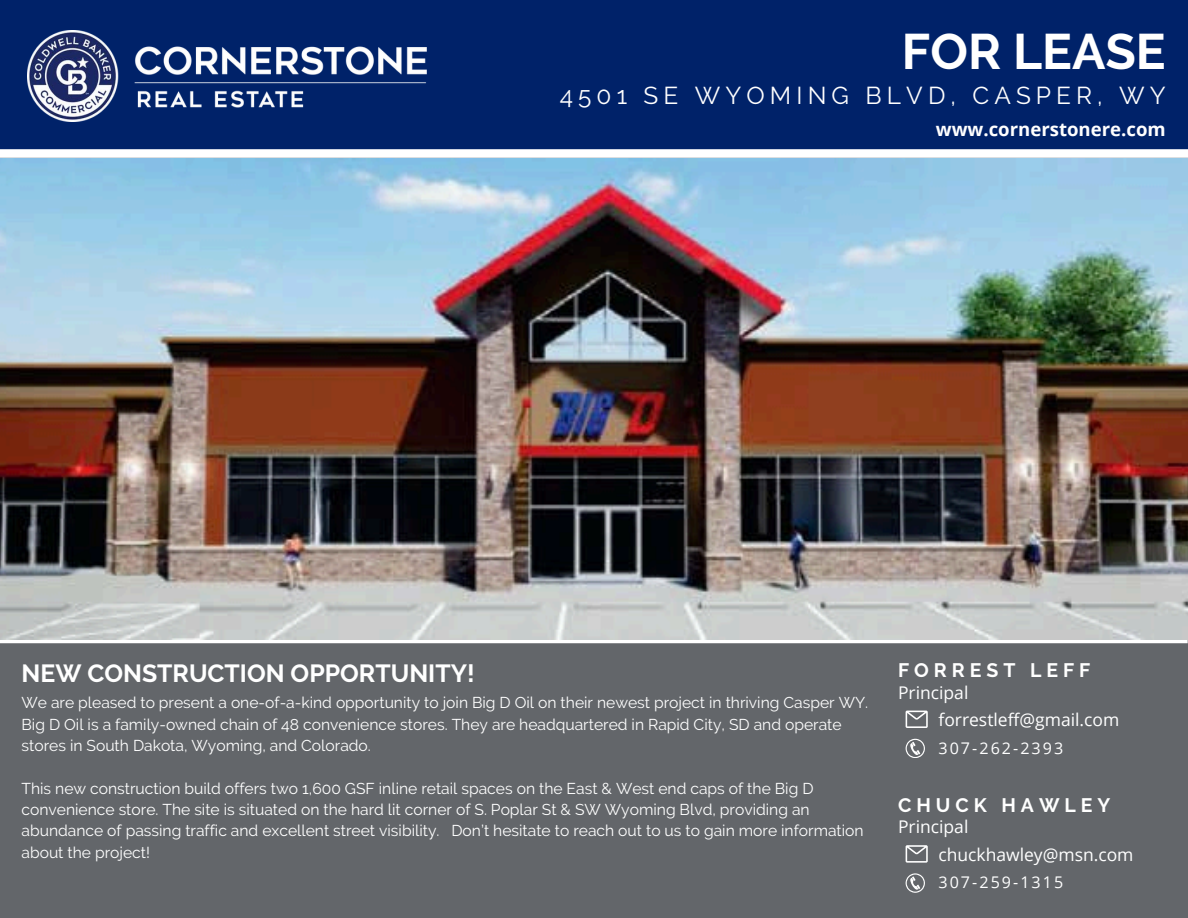
<style>
.page{position:relative;width:1188px;height:918px;background:#fff}
.page>*{position:absolute;margin:0;border:0;box-sizing:border-box;transform-origin:0 0}
.t1{font:700 49.8px "Raleway";color:#fff}
.t2{font:700 24.75px "Raleway";color:#fff}
.t3{font:24.45px "Raleway";letter-spacing:.21em;color:#fff}
.t4{font:700 19.5px "Raleway";letter-spacing:.255em;color:#fff}
.t5{font:700 18.6px "Open Sans";color:#fff}
.t6{font:17.55px "Open Sans";color:#fff}
.t7{font:16.05px "Open Sans";letter-spacing:.13em;color:#fff}
.t8{font:15.6px/21.3px "Raleway";color:#fff}
</style>
<div class="page">
<div style="left:0;top:0;width:1188px;height:153px;background:#002269"></div>
<div style="left:0;top:639px;width:1188px;height:279px;background:#63666a"></div>
<div style="left:0;top:149px;width:1188px;height:8px;background:#fff"></div>
<div style="left:0;top:635px;width:1188px;height:8px;background:#fff"></div>
<svg style="left:906px;top:845px;width:22px;height:17px"></svg>
<svg style="left:906px;top:873px;width:19px;height:19px"></svg>
<svg style="left:906px;top:711px;width:22px;height:16px"></svg>
<svg style="left:906px;top:739px;width:19px;height:19px"></svg>
<img style="left:27px;top:31px;width:400px;height:91px">
<img style="left:0;top:158px;width:1188px;height:482px">
<h6 class="t1" style="left:902px;top:22px;width:265px">FOR LEASE</h6>
<p class="t3" style="left:560px;top:81px;width:608px">4501 SE WYOMING BLVD, CASPER, WY</p>
<p class="t5" style="left:936px;top:117px;width:231px">www.cornerstonere.com</p>
<h6 class="t2" style="left:22px;top:658px;width:455px">NEW CONSTRUCTION OPPORTUNITY!</h6>
<h6 class="t8" style="left:22px;top:692px;width:848px">We are pleased to present a one-of-a-kind opportunity to join Big D Oil on their newest project in thriving Casper WY.<br>Big D Oil is a family-owned chain of 48 convenience stores. They are headquartered in Rapid City, SD and operate stores in South Dakota, Wyoming, and Colorado.</h6>
<h4 class="t8" style="left:22px;top:778px;width:844px">This new construction build offers two 1,600 GSF inline retail spaces on the East &amp; West end caps of the Big D convenience store. The site is situated on the hard lit corner of S. Poplar St &amp; SW Wyoming Blvd, providing an abundance of passing traffic and excellent street visibility. Don’t hesitate to reach out to us to gain more information about the project!</h4>
<p class="t4" style="left:898px;top:659px;width:194px">FORREST LEFF</p>
<p class="t6" style="left:898px;top:680px;width:72px">Principal</p>
<p class="t6" style="left:938px;top:708px;width:183px">forrestleff@gmail.com</p>
<h2 class="t7" style="left:938px;top:737px;width:126px">307-262-2393</h2>
<h3 class="t4" style="left:898px;top:793px;width:214px">CHUCK HAWLEY</h3>
<h5 class="t6" style="left:898px;top:815px;width:72px">Principal</h5>
<h1 class="t6" style="left:938px;top:842px;width:197px">chuckhawley@msn.com</h1>
<p class="t7" style="left:938px;top:871px;width:126px">307-259-1315</p>
</div>
